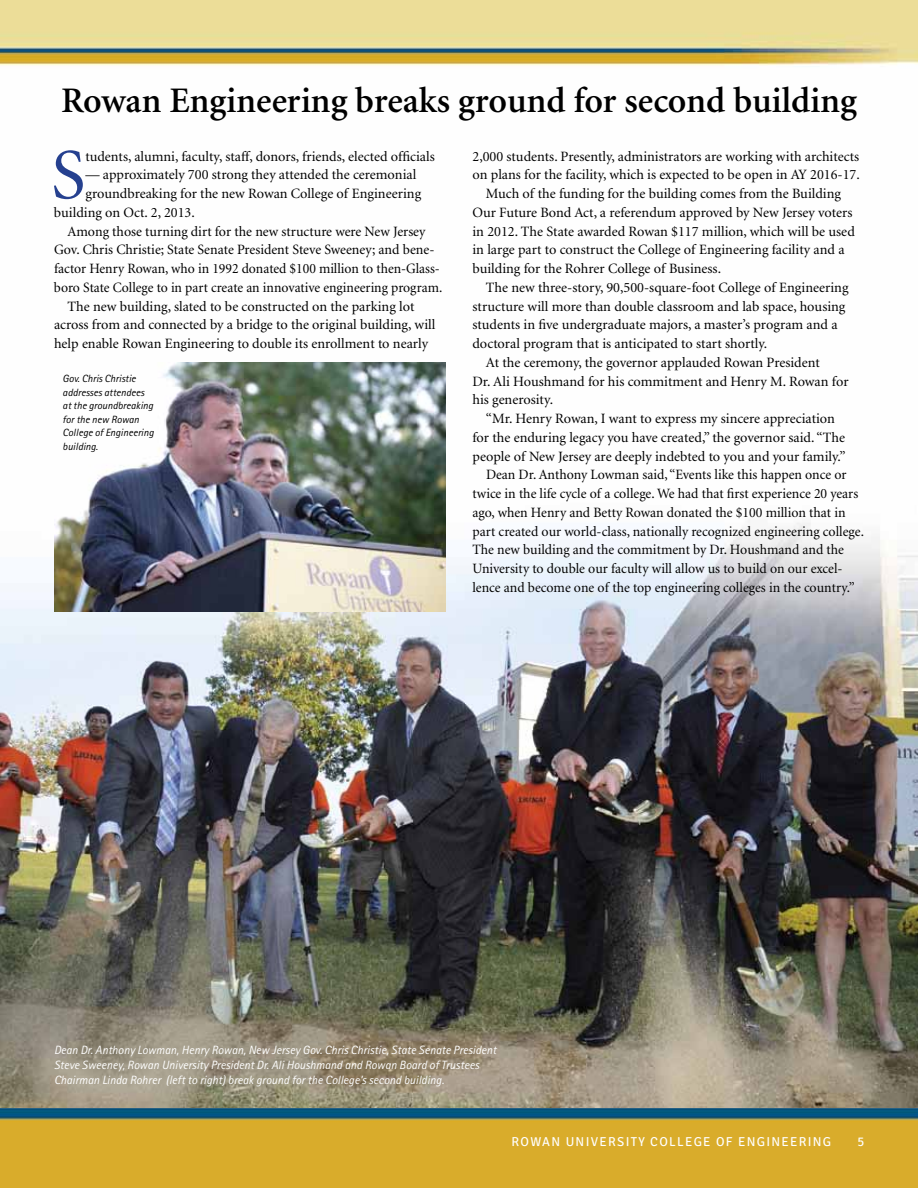
<style>
.page{position:relative;width:918px;height:1188px;background:#fff}
.page>*{position:absolute;margin:0;border:0;box-sizing:border-box;transform-origin:0 0}
.t1{font:72px "Minion";color:#25408f}
.t2{font:600 36px "Minion";color:#000}
.t3{font:14.25px "Minion";color:#000}
.t4{font:14.25px "Minion";color:#000;scale:.96 1}
.t5{font:12.9px "Signika Negative";letter-spacing:.1em;color:#fff}
.t6{font:italic 12px/15px "Rotis Sans Serif";color:#fff}
.t7{font:italic 10.5px/13.5px "Rotis Sans Serif";color:#000}
</style>
<div class="page">
<img style="left:0;top:0;width:918px;height:1188px">
<img style="left:0;top:298px;width:918px;height:809px">
<img style="left:54px;top:363px;width:392px;height:248px">
<h2 class="t2" style="left:61px;top:82px;width:797px">Rowan Engineering breaks ground for second building</h2>
<h1 class="t1" style="left:51px;top:140px;width:36px">S</h1>
<p class="t3" style="left:85px;top:149px;width:351px">tudents, alumni, faculty, staff, donors, friends, elected officials</p>
<p class="t3" style="left:472px;top:149px;width:388px">2,000 students. Presently, administrators are working with architects</p>
<p class="t3" style="left:472px;top:168px;width:389px">on plans for the facility, which is expected to be open in AY 2016-17.</p>
<p class="t3" style="left:486px;top:187px;width:357px">Much of the funding for the building comes from the Building</p>
<p class="t3" style="left:472px;top:205px;width:381px">Our Future Bond Act, a referendum approved by New Jersey voters</p>
<p class="t3" style="left:472px;top:224px;width:384px">in 2012. The State awarded Rowan $117 million, which will be used</p>
<p class="t3" style="left:472px;top:243px;width:374px">in large part to construct the College of Engineering facility and a</p>
<p class="t3" style="left:472px;top:262px;width:250px">building for the Rohrer College of Business.</p>
<p class="t3" style="left:486px;top:280px;width:364px">The new three-story, 90,500-square-foot College of Engineering</p>
<p class="t3" style="left:472px;top:299px;width:374px">structure will more than double classroom and lab space, housing</p>
<p class="t3" style="left:472px;top:318px;width:367px">students in five undergraduate majors, a master’s program and a</p>
<p class="t3" style="left:472px;top:337px;width:296px">doctoral program that is anticipated to start shortly.</p>
<p class="t3" style="left:486px;top:355px;width:335px">At the ceremony, the governor applauded Rowan President</p>
<p class="t3" style="left:472px;top:374px;width:378px">Dr. Ali Houshmand for his commitment and Henry M. Rowan for</p>
<p class="t3" style="left:472px;top:393px;width:82px">his generosity.</p>
<p class="t3" style="left:486px;top:412px;width:351px">“Mr. Henry Rowan, I want to express my sincere appreciation</p>
<p class="t3" style="left:472px;top:430px;width:374px">for the enduring legacy you have created,” the governor said. “The</p>
<p class="t3" style="left:472px;top:449px;width:375px">people of New Jersey are deeply indebted to you and your family.”</p>
<p class="t3" style="left:486px;top:468px;width:362px">Dean Dr. Anthony Lowman said, “Events like this happen once or</p>
<p class="t3" style="left:472px;top:487px;width:387px">twice in the life cycle of a college. We had that first experience 20 years</p>
<p class="t3" style="left:472px;top:505px;width:375px">ago, when Henry and Betty Rowan donated the $100 million that in</p>
<p class="t3" style="left:472px;top:524px;width:393px">part created our world-class, nationally recognized engineering college.</p>
<p class="t3" style="left:472px;top:543px;width:373px">The new building and the commitment by Dr. Houshmand and the</p>
<p class="t3" style="left:472px;top:562px;width:372px">University to double our faculty will allow us to build on our excel-</p>
<p class="t3" style="left:472px;top:580px;width:384px">lence and become one of the top engineering colleges in the country.”</p>
<p class="t3" style="left:85px;top:168px;width:332px">— approximately 700 strong they attended the ceremonial</p>
<p class="t3" style="left:85px;top:187px;width:337px">groundbreaking for the new Rowan College of Engineering</p>
<p class="t3" style="left:54px;top:205px;width:142px">building on Oct. 2, 2013.</p>
<p class="t3" style="left:68px;top:224px;width:360px">Among those turning dirt for the new structure were New Jersey</p>
<p class="t3" style="left:54px;top:243px;width:382px">Gov. Chris Christie; State Senate President Steve Sweeney; and bene-</p>
<p class="t3" style="left:54px;top:262px;width:387px">factor Henry Rowan, who in 1992 donated $100 million to then-Glass-</p>
<p class="t4" style="left:54px;top:280px;width:406px">boro State College to in part create an innovative engineering program.</p>
<p class="t3" style="left:67px;top:299px;width:349px">The new building, slated to be constructed on the parking lot</p>
<p class="t3" style="left:54px;top:318px;width:383px">across from and connected by a bridge to the original building, will</p>
<p class="t3" style="left:54px;top:337px;width:376px">help enable Rowan Engineering to double its enrollment to nearly</p>
<p class="t7" style="left:63px;top:372px;width:93px">Gov. Chris Christie addresses attendees at the groundbreaking for the new Rowan<br>College of Engineering building.</p>
<p class="t6" style="left:54px;top:1043px;width:444px">Dean Dr. Anthony Lowman, Henry Rowan, New Jersey Gov. Chris Christie, State Senate President<br>Steve Sweeney, Rowan University President Dr. Ali Houshmand and Rowan Board of Trustees<br>Chairman Linda Rohrer (left to right) break ground for the College’s second building.</p>
<p class="t5" style="left:512px;top:1135px;width:321px">ROWAN UNIVERSITY COLLEGE OF ENGINEERING</p>
<p class="t5" style="left:857px;top:1135px;width:8px">5</p>
</div>
